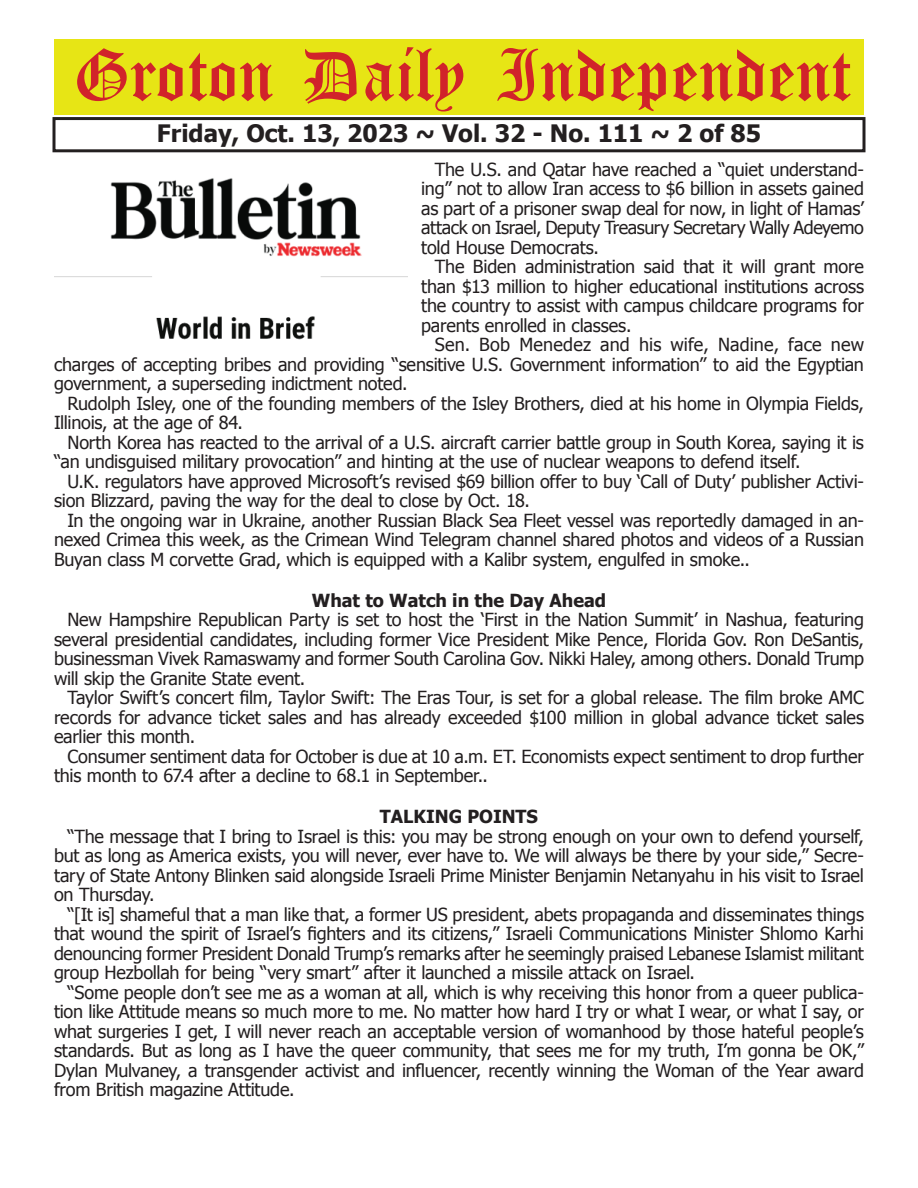
<style>
.page{position:relative;width:918px;height:1188px;background:#fff}
.page>*{position:absolute;margin:0;border:0;box-sizing:border-box;transform-origin:0 0}
.t1{font:54px "Old English Five";color:#d1232a}
.t2{font:700 24px "Tahoma";color:#231f20}
.t3{font:18px/19.5px "Tahoma";letter-spacing:-.01em;color:#231f20;text-align:justify}
.t4{font:700 18px "Tahoma";color:#231f20}
</style>
<div class="page">
<div style="left:52px;top:117px;width:814px;height:35px;border:3px solid #231f20"></div>
<div style="left:54px;top:40px;width:810px;height:75px;background:#e7e515"></div>
<img style="left:54px;top:178px;width:354px;height:162px">
<div style="left:171px;top:263px;width:128px;height:26px;background:#fff"></div>
<h1 class="t1" style="left:73px;top:50px;width:779px">Groton Daily Independent</h1>
<h2 class="t2" style="left:157px;top:116px;width:606px">Friday, Oct. 13, 2023 ~ Vol. 32 - No. 111 ~ 2 of 85</h2>
<p class="t3" style="left:421px;top:159px;width:444px;text-indent:14px">The U.S. and Qatar have reached a “quiet understand&shy;ing” not to allow Iran access to $6 billion in assets gained as part of a prisoner swap deal for now, in light of Hamas’ attack on Israel, Deputy Treasury Secretary Wally Adeyemo told House Democrats.</p>
<p class="t3" style="left:421px;top:256px;width:444px;text-indent:14px">The Biden administration said that it will grant more than $13 million to higher educational institutions across the country to assist with campus childcare programs for parents enrolled in classes.</p>
<p class="t3" style="left:54px;top:334px;width:812px;text-indent:381px">Sen. Bob Menedez and his wife, Nadine, face new charges of accepting bribes and providing “sensitive U.S. Government information” to aid the Egyptian government, a superseding indictment noted.</p>
<p class="t3" style="left:54px;top:393px;width:811px;text-indent:14px">Rudolph Isley, one of the founding members of the Isley Brothers, died at his home in Olympia Fields,<br>Illinois, at the age of 84.</p>
<p class="t3" style="left:54px;top:432px;width:812px;text-indent:14px">North Korea has reacted to the arrival of a U.S. aircraft carrier battle group in South Korea, saying it is “an undisguised military provocation” and hinting at the use of nuclear weapons to defend itself.</p>
<p class="t3" style="left:54px;top:471px;width:812px;text-indent:14px">U.K. regulators have approved Microsoft’s revised $69 billion offer to buy ‘Call of Duty’ publisher Activi&shy;sion Blizzard, paving the way for the deal to close by Oct. 18.</p>
<p class="t3" style="left:54px;top:510px;width:812px;text-indent:14px">In the ongoing war in Ukraine, another Russian Black Sea Fleet vessel was reportedly damaged in an&shy;nexed Crimea this week, as the Crimean Wind Telegram channel shared photos and videos of a Russian Buyan class M corvette Grad, which is equipped with a Kalibr system, engulfed in smoke..</p>
<p class="t4" style="left:312px;top:588px;width:296px">What to Watch in the Day Ahead</p>
<p class="t3" style="left:54px;top:609px;width:812px;text-indent:14px">New Hampshire Republican Party is set to host the ‘First in the Nation Summit’ in Nashua, featuring several presidential candidates, including former Vice President Mike Pence, Florida Gov. Ron DeSantis, businessman Vivek Ramaswamy and former South Carolina Gov. Nikki Haley, among others. Donald Trump will skip the Granite State event.</p>
<p class="t3" style="left:54px;top:687px;width:812px;text-indent:14px">Taylor Swift’s concert film, Taylor Swift: The Eras Tour, is set for a global release. The film broke AMC records for advance ticket sales and has already exceeded $100 million in global advance ticket sales earlier this month.</p>
<p class="t3" style="left:54px;top:746px;width:811px;text-indent:14px">Consumer sentiment data for October is due at 10 a.m. ET. Economists expect sentiment to drop further this month to 67.4 after a decline to 68.1 in September..</p>
<p class="t4" style="left:380px;top:804px;width:160px">TALKING POINTS</p>
<p class="t3" style="left:54px;top:826px;width:812px;text-indent:14px">“The message that I bring to Israel is this: you may be strong enough on your own to defend yourself, but as long as America exists, you will never, ever have to. We will always be there by your side,” Secre&shy;tary of State Antony Blinken said alongside Israeli Prime Minister Benjamin Netanyahu in his visit to Israel on Thursday.</p>
<p class="t3" style="left:54px;top:904px;width:812px;text-indent:14px">“[It is] shameful that a man like that, a former US president, abets propaganda and disseminates things that wound the spirit of Israel’s fighters and its citizens,” Israeli Communications Minister Shlomo Karhi denouncing former President Donald Trump’s remarks after he seemingly praised Lebanese Islamist militant group Hezbollah for being “very smart” after it launched a missile attack on Israel.</p>
<p class="t3" style="left:54px;top:982px;width:812px;text-indent:14px">“Some people don’t see me as a woman at all, which is why receiving this honor from a queer publica&shy;tion like Attitude means so much more to me. No matter how hard I try or what I wear, or what I say, or what surgeries I get, I will never reach an acceptable version of womanhood by those hateful people’s standards. But as long as I have the queer community, that sees me for my truth, I’m gonna be OK,” Dylan Mulvaney, a transgender activist and influencer, recently winning the Woman of the Year award from British magazine Attitude.</p>
</div>
